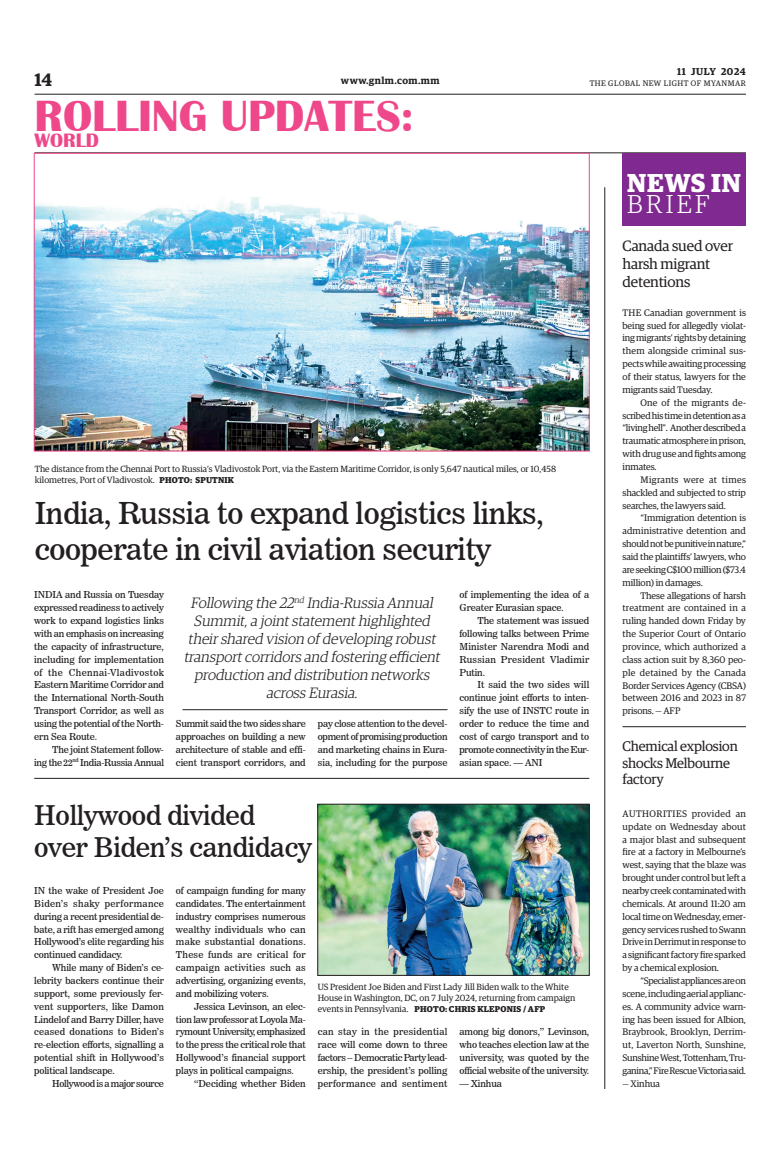
<style>
.page{position:relative;width:773px;height:1152px;background:#fff}
.page>*{position:absolute;margin:0;border:0;box-sizing:border-box;transform-origin:0 0}
.t1{font:700 45px "Britannic";color:#ef488a}
._2_Clm_Head{font:30px/36px "News 706 BT Roman C";letter-spacing:-.01em;color:#231f20}
._2_Clm_Head-2{font:27px/32.4px "News 706 BT Roman C";letter-spacing:-.01em;color:#231f20}
._2_Clm_Head-3{font:700 26px/21.2px "Guardian Egyp";letter-spacing:.025em;color:#fff}
.t2{font:700 20px "Britannic";color:#ef488a}
.t3{font:600 18px "Guardian Egyp";color:#231f20}
.t4{font:italic 300 15px/18px "Guardian Egyp";color:#231f20;text-align:center}
.Brief_Head{font:15px/18px "Guardian Egyp";letter-spacing:-.01em;color:#231f20}
.Brief_Head-2{font:14px/16.8px "Guardian Egyp";letter-spacing:-.01em;color:#231f20}
.t5{font:600 10px "Guardian Egyp";letter-spacing:.05em;color:#231f20}
._2nd_Body{font:9.5px/12.9px "News 706 BT Roman C";letter-spacing:-.01em;color:#231f20;text-align:justify}
.Brief_2nd_Body{font:9.5px/12.9px "Guardian Egyp";letter-spacing:-.01em;color:#231f20;text-align:justify}
.Normal_Para{font:9.5px/12.9px "News 706 BT Roman C";letter-spacing:-.01em;color:#231f20;text-align:justify}
._2nd_Body-2{font:9.5px "News 706 BT Roman C";letter-spacing:-.035em;color:#231f20}
.t6{font:9px/10.8px "Guardian Egyp";color:#231f20}
.t7{font:700 8.5px "Guardian Egyp";letter-spacing:.02em;color:#231f20}
.t8{font:8px "Guardian Egyp";letter-spacing:.06em;color:#231f20}
.s1{font-weight:700;font-size:8.5px}
.s2{font-weight:400;font-size:9px}
.s3{font-weight:300}
</style>
<div class="page">
<hr style="left:35px;top:94px;width:711px;height:1px;background:#231f20">
<hr style="left:35px;top:152px;width:711px;height:1px;background:#231f20">
<img style="left:36px;top:197px;width:551px;height:252px">
<div style="left:34px;top:153px;width:555px;height:298px;border:1px solid #ef488a"></div>
<hr style="left:182px;top:709px;width:265px;height:1px;background:#231f20">
<div style="left:622px;top:153px;width:124px;height:73px;background:#802990"></div>
<hr style="left:34px;top:778px;width:555px;height:1px;background:#231f20">
<img style="left:319px;top:806px;width:268px;height:168px">
<div style="left:317px;top:804px;width:272px;height:172px;border:1px solid #231f20"></div>
<hr style="left:604px;top:187px;width:1px;height:902px;background:#231f20">
<hr style="left:622px;top:726px;width:124px;height:1px;background:#231f20">
<p class="t5" style="left:677px;top:64px;width:70px">11 JULY 2024</p>
<h3 class="t3" style="left:35px;top:67px;width:19px">14</h3>
<p class="t5" style="left:341px;top:73px;width:100px">www.gnlm.com.mm</p>
<p class="t8" style="left:589px;top:78px;width:158px">THE GLOBAL NEW LIGHT OF MYANMAR</p>
<h1 class="t1" style="left:35px;top:91px;width:380px">ROLLING UPDATES:</h1>
<h3 class="t2" style="left:35px;top:129px;width:66px">WORLD</h3>
<p class="t6" style="left:35px;top:463px;width:523px">The distance from the Chennai Port to Russia’s Vladivostok Port, via the Eastern Maritime Corridor, is only 5,647 nautical miles, or 10,458 kilometres, Port of Vladivostok. <span class="s1">PHOTO: SPUTNIK</span></p>
<p class="_2_Clm_Head" style="left:35px;top:495px;width:510px">India, Russia to expand logistics links, cooperate in civil aviation security</p>
<p class="t4" style="left:184px;top:593px;width:261px">Following the 22<sup>nd</sup> India-Russia Annual Summit,a j ointstatementhighlighted theirshared vision of developing robust transportcorridors and fostering efficient production and distribution networks across Eurasia.</p>
<p class="Normal_Para" style="left:34px;top:589px;width:131px">INDIA and Russia on Tuesday expressed readiness to actively work to expand logistics links with an emphasis on increasing the capacity of infrastructure, including for implementation of the Chennai-Vladivostok Eastern Maritime Corridor and the International North-South Transport Corridor, as well as using the potential of the North&shy;ern Sea Route.</p>
<p class="_2nd_Body" style="left:34px;top:743px;width:131px;text-align:right">The joint Statement follow-<br>ing the 22<sup>nd</sup> India-Russia Annual</p>
<p class="_2nd_Body" style="left:459px;top:589px;width:131px">of implementing the idea of a<br>Greater Eurasian space.</p>
<p class="_2nd_Body" style="left:459px;top:614px;width:131px;text-indent:18px">The statement was issued following talks between Prime Minister Narendra Modi and Russian President Vladimir Putin.</p>
<p class="_2nd_Body" style="left:459px;top:679px;width:131px;text-indent:18px">It said the two sides will continue joint efforts to inten&shy;sify the use of INSTC route in order to reduce the time and cost of cargo transport and to promote connectivity in the Eur&shy;asian space. — ANI</p>
<p class="_2nd_Body" style="left:176px;top:717px;width:131px">Summit said the two sides share approaches on building a new architecture of stable and effi&shy;cient transport corridors, and</p>
<p class="_2nd_Body" style="left:318px;top:717px;width:131px">pay close attention to the devel&shy;opment of promising production and marketing chains in Eura&shy;sia, including for the purpose</p>
<p class="_2_Clm_Head-2" style="left:34px;top:799px;width:279px">Hollywood divided over Biden’s candidacy</p>
<p class="Normal_Para" style="left:34px;top:884px;width:131px">IN the wake of President Joe Biden’s shaky performance during a recent presidential de&shy;bate, a rift has emerged among Hollywood’s elite regarding his continued candidacy.</p>
<p class="_2nd_Body" style="left:34px;top:961px;width:131px;text-indent:18px">While many of Biden’s ce&shy;lebrity backers continue their support, some previously fer&shy;vent supporters, like Damon Lindelof and Barry Diller, have ceased donations to Biden’s re-election efforts, signalling a potential shift in Hollywood’s political landscape.</p>
<p class="_2nd_Body-2" style="left:52px;top:1078px;width:113px">Hollywood is a major source</p>
<p class="_2nd_Body" style="left:176px;top:884px;width:131px">of campaign funding for many candidates. The entertainment industry comprises numerous wealthy individuals who can make substantial donations.<br>These funds are critical for campaign activities such as advertising, organizing events, and mobilizing voters.</p>
<p class="_2nd_Body" style="left:176px;top:1000px;width:131px;text-indent:18px">Jessica Levinson, an elec&shy;tion law professor at Loyola Ma&shy;rymount University, emphasized to the press the critical role that Hollywood’s financial support plays in political campaigns.</p>
<p class="_2nd_Body" style="left:194px;top:1077px;width:113px">“Deciding whether Biden</p>
<p class="t6" style="left:318px;top:981px;width:259px">US President Joe Biden and First Lady Jill Biden walk to the White<br>House in Washington, DC, on 7 July 2024, returning from campaign</p>
<p class="t7" style="left:318px;top:1002px;width:229px"><span class="s2">events in Pennsylvania.</span> PHOTO: CHRIS KLEPONIS / AFP</p>
<p class="_2nd_Body" style="left:318px;top:1026px;width:131px">can stay in the presidential race will come down to three factors -- Democratic Party lead&shy;ership, the president’s polling performance and sentiment</p>
<p class="_2nd_Body" style="left:459px;top:1026px;width:131px">among big donors,” Levinson, who teaches election law at the university, was quoted by the official website of the university.</p>
<p class="_2nd_Body" style="left:459px;top:1077px;width:44px">— Xinhua</p>
<p class="_2_Clm_Head-3" style="left:627px;top:170px;width:115px">NEWS IN<br><span class="s3">BRIEF</span></p>
<p class="Brief_Head" style="left:622px;top:235px;width:112px">Canada sued over harsh migrant detentions</p>
<p class="Brief_2nd_Body" style="left:622px;top:305px;width:125px">THE Canadian government is being sued for allegedly violat&shy;ing migrants’ rights by detaining them alongside criminal sus&shy;pects while awaiting processing of their status, lawyers for the migrants said Tuesday.</p>
<p class="Brief_2nd_Body" style="left:622px;top:395px;width:125px;text-indent:18px">One of the migrants de&shy;scribed his time in detention as a “living hell”. Another described a traumatic atmosphere in prison, with drug use and fights among inmates.</p>
<p class="Brief_2nd_Body" style="left:622px;top:473px;width:125px;text-indent:18px">Migrants were at times shackled and subjected to strip searches, the lawyers said.</p>
<p class="Brief_2nd_Body" style="left:622px;top:511px;width:125px;text-indent:18px">“Immigration detention is administrative detention and should not be punitive in nature,” said the plaintiffs’ lawyers, who are seeking C$100 million ($73.4 million) in damages.</p>
<p class="Brief_2nd_Body" style="left:622px;top:588px;width:125px;text-indent:18px">These allegations of harsh treatment are contained in a ruling handed down Friday by the Superior Court of Ontario province, which authorized a class action suit by 8,360 peo&shy;ple detained by the Canada Border Services Agency (CBSA) between 2016 and 2023 in 87 prisons. — AFP</p>
<p class="Brief_Head-2" style="left:622px;top:737px;width:117px">Chemical explosion shocks Melbourne factory</p>
<p class="Brief_2nd_Body" style="left:622px;top:807px;width:125px">AUTHORITIES provided an update on Wednesday about a major blast and subsequent fire at a factory in Melbourne’s west, saying that the blaze was brought under control but left a nearby creek contaminated with chemicals. At around 11:20 am local time on Wednesday, emer&shy;gency services rushed to Swann Drive in Derrimut in response to a significant factory fire sparked by a chemical explosion.</p>
<p class="Brief_2nd_Body" style="left:622px;top:974px;width:125px;text-indent:18px">“Specialist appliances are on scene, including aerial applianc&shy;es. A community advice warn&shy;ing has been issued for Albion, Braybrook, Brooklyn, Derrim&shy;ut, Laverton North, Sunshine, Sunshine West, Tottenham, Tru&shy;ganina,” Fire Rescue Victoria said.</p>
<p class="Brief_2nd_Body" style="left:622px;top:1076px;width:39px">— Xinhua</p>
</div>
